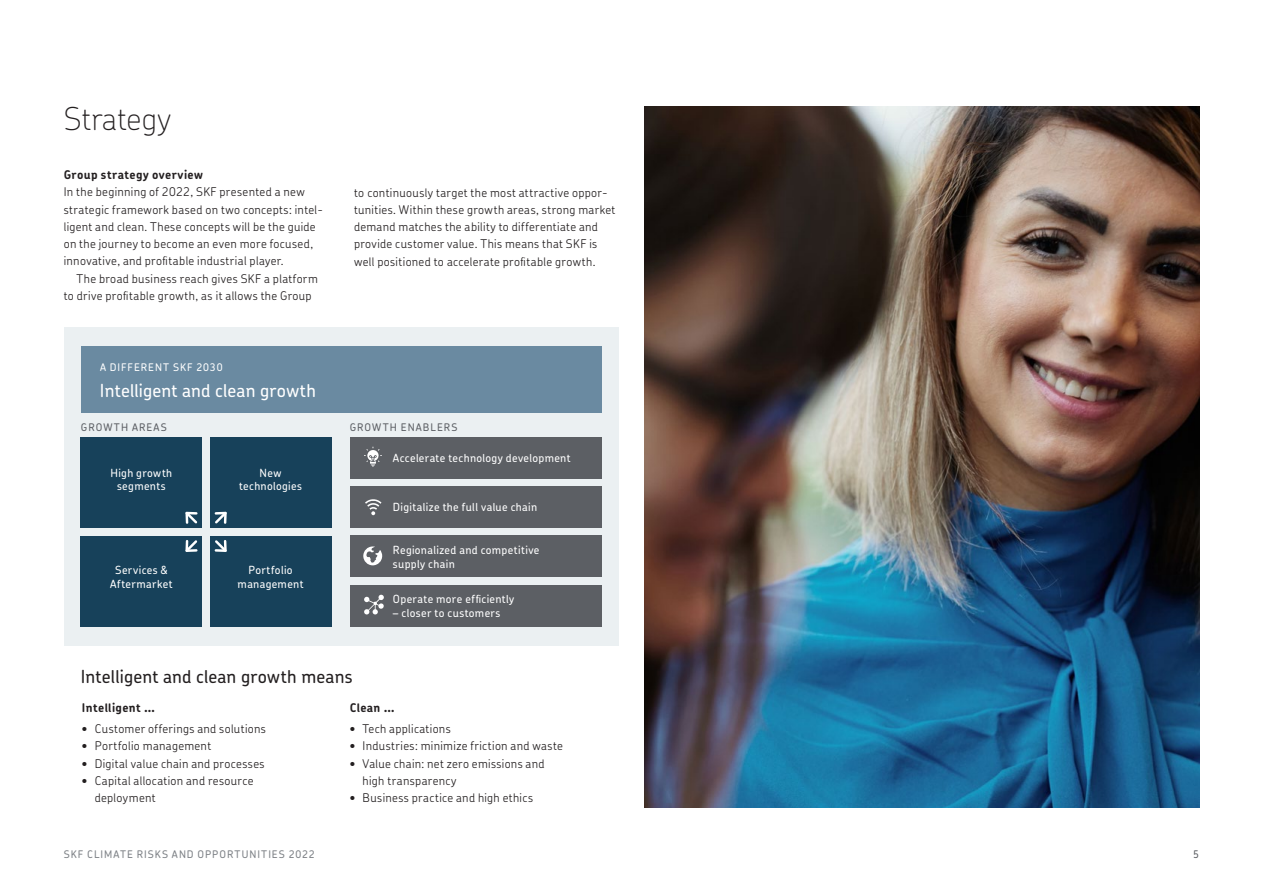
<style>
.page{position:relative;width:1263px;height:893px;background:#fff}
.page>*{position:absolute;margin:0;border:0;box-sizing:border-box;transform-origin:0 0}
.F_08_Underrubrik{font:100 31.5px "SKF Chevin OT";letter-spacing:.005em;color:#231f20}
.F_09_Ingress{font:500 18px "SKF Chevin OT";letter-spacing:.01em;color:#231f20}
.F_09_Ingress-2{font:500 18px "SKF Chevin OT";letter-spacing:.01em;color:#fff}
.F_02_Bröd_m_indrag{font:300 12px/17.2px "SKF Chevin OT";letter-spacing:.03em;color:#231f20}
.F_01_Bröd_u_indrag{font:300 12px/17.2px "SKF Chevin OT";letter-spacing:.03em;color:#231f20}
.F_03_Mell_1{font:700 12px "SKF Chevin OT";letter-spacing:.03em;color:#231f20}
.F_01_Bröd_u_indrag-2{font:500 11.25px/13.8px "SKF Chevin OT";letter-spacing:.03em;color:#fff}
.F_20_Citat{font:500 11.25px/13.8px "SKF Chevin OT";letter-spacing:.03em;color:#fff;text-align:center}
.t1{font:500 10.5px "SKF Chevin OT";letter-spacing:.09em;color:#7d8186}
.F_12_Faktarubrik{font:500 10.5px "SKF Chevin OT";letter-spacing:.105em;color:#5c5f64}
.F_12_Faktarubrik-2{font:500 10.5px "SKF Chevin OT";letter-spacing:.09em;color:#fff}
</style>
<div class="page">
<img style="left:644px;top:106px;width:555px;height:702px">
<div style="left:64px;top:327px;width:555px;height:319px;background:#ebf0f2"></div>
<div style="left:81px;top:437px;width:121px;height:91px;background:#17415a"></div>
<div style="left:81px;top:536px;width:121px;height:91px;background:#17415a"></div>
<div style="left:210px;top:437px;width:121px;height:91px;background:#17415a"></div>
<div style="left:210px;top:536px;width:121px;height:91px;background:#17415a"></div>
<div style="left:350px;top:437px;width:252px;height:41px;background:#5c5f64"></div>
<div style="left:350px;top:486px;width:252px;height:42px;background:#5c5f64"></div>
<div style="left:350px;top:536px;width:252px;height:41px;background:#5c5f64"></div>
<div style="left:350px;top:585px;width:252px;height:42px;background:#5c5f64"></div>
<svg style="left:364px;top:447px;width:18px;height:20px"></svg>
<svg style="left:365px;top:499px;width:16px;height:16px"></svg>
<svg style="left:363px;top:546px;width:19px;height:19px"></svg>
<svg style="left:364px;top:595px;width:20px;height:19px"></svg>
<div style="left:81px;top:346px;width:521px;height:66px;background:#6a8aa1"></div>
<svg style="left:185px;top:511px;width:13px;height:13px"></svg>
<svg style="left:185px;top:540px;width:13px;height:12px"></svg>
<svg style="left:214px;top:511px;width:13px;height:13px"></svg>
<svg style="left:214px;top:540px;width:13px;height:12px"></svg>
<p class="F_08_Underrubrik" style="left:64px;top:90px;width:109px">Strategy</p>
<p class="F_03_Mell_1" style="left:64px;top:164px;width:141px">Group strategy overview</p>
<p class="F_01_Bröd_u_indrag" style="left:64px;top:182px;width:261px">In the beginning of 2022, SKF presented a new strategic framework based on two concepts: intel&shy;ligent and clean. These concepts will be the guide on the journey to become an even more focused, innovative, and profitable industrial player.</p>
<p class="F_02_Bröd_m_indrag" style="left:64px;top:268px;width:256px;text-indent:13px">The broad business reach gives SKF a platform to drive profitable growth, as it allows the Group</p>
<p class="F_12_Faktarubrik-2" style="left:100px;top:358px;width:124px">A DIFFERENT SKF 2030</p>
<p class="F_09_Ingress-2" style="left:100px;top:374px;width:218px">Intelligent and clean growth</p>
<p class="F_02_Bröd_m_indrag" style="left:354px;top:182px;width:263px">to continuously target the most attractive oppor&shy;tunities. Within these growth areas, strong market demand matches the ability to differentiate and provide customer value. This means that SKF is well positioned to accelerate profitable growth.</p>
<p class="F_12_Faktarubrik" style="left:81px;top:418px;width:87px">GROWTH AREAS</p>
<p class="F_12_Faktarubrik" style="left:350px;top:418px;width:109px">GROWTH ENABLERS</p>
<p class="F_20_Citat" style="left:111px;top:464px;width:63px">High growth</p>
<p class="F_20_Citat" style="left:117px;top:478px;width:50px">segments</p>
<p class="F_20_Citat" style="left:110px;top:561px;width:64px">Services &amp;<br>Aftermarket</p>
<p class="F_20_Citat" style="left:239px;top:464px;width:64px">New technologies</p>
<p class="F_20_Citat" style="left:238px;top:561px;width:67px">Portfolio management</p>
<p class="F_01_Bröd_u_indrag-2" style="left:393px;top:449px;width:179px">Accelerate technology development</p>
<p class="F_01_Bröd_u_indrag-2" style="left:393px;top:499px;width:146px">Digitalize the full value chain</p>
<p class="F_01_Bröd_u_indrag-2" style="left:393px;top:541px;width:148px">Regionalized and competitive supply chain</p>
<p class="F_01_Bröd_u_indrag-2" style="left:393px;top:591px;width:123px">Operate more efficiently</p>
<p class="F_01_Bröd_u_indrag-2" style="left:393px;top:605px;width:109px">– closer to customers</p>
<p class="F_09_Ingress" style="left:81px;top:660px;width:273px">Intelligent and clean growth means</p>
<p class="F_03_Mell_1" style="left:82px;top:696px;width:74px">Intelligent …</p>
<p class="F_02_Bröd_m_indrag" style="left:82px;top:719px;width:185px">• Customer offerings and solutions</p>
<p class="F_02_Bröd_m_indrag" style="left:82px;top:736px;width:131px">• Portfolio management</p>
<p class="F_02_Bröd_m_indrag" style="left:82px;top:753px;width:184px">• Digital value chain and processes</p>
<p class="F_02_Bröd_m_indrag" style="left:95px;top:770px;width:160px;text-indent:-13px">• Capital allocation and resource deployment</p>
<p class="F_03_Mell_1" style="left:350px;top:696px;width:46px">Clean …</p>
<p class="F_02_Bröd_m_indrag" style="left:350px;top:719px;width:103px">• Tech applications</p>
<p class="F_02_Bröd_m_indrag" style="left:350px;top:736px;width:215px">• Industries: minimize friction and waste</p>
<p class="F_02_Bröd_m_indrag" style="left:362px;top:753px;width:184px;text-indent:-13px">• Value chain: net zero emissions and high transparency</p>
<p class="F_02_Bröd_m_indrag" style="left:350px;top:788px;width:185px">• Business practice and high ethics</p>
<p class="t1" style="left:64px;top:845px;width:252px">SKF CLIMATE RISKS AND OPPORTUNITIES 2022</p>
<p class="F_12_Faktarubrik" style="left:1193px;top:845px;width:7px">5</p>
</div>
